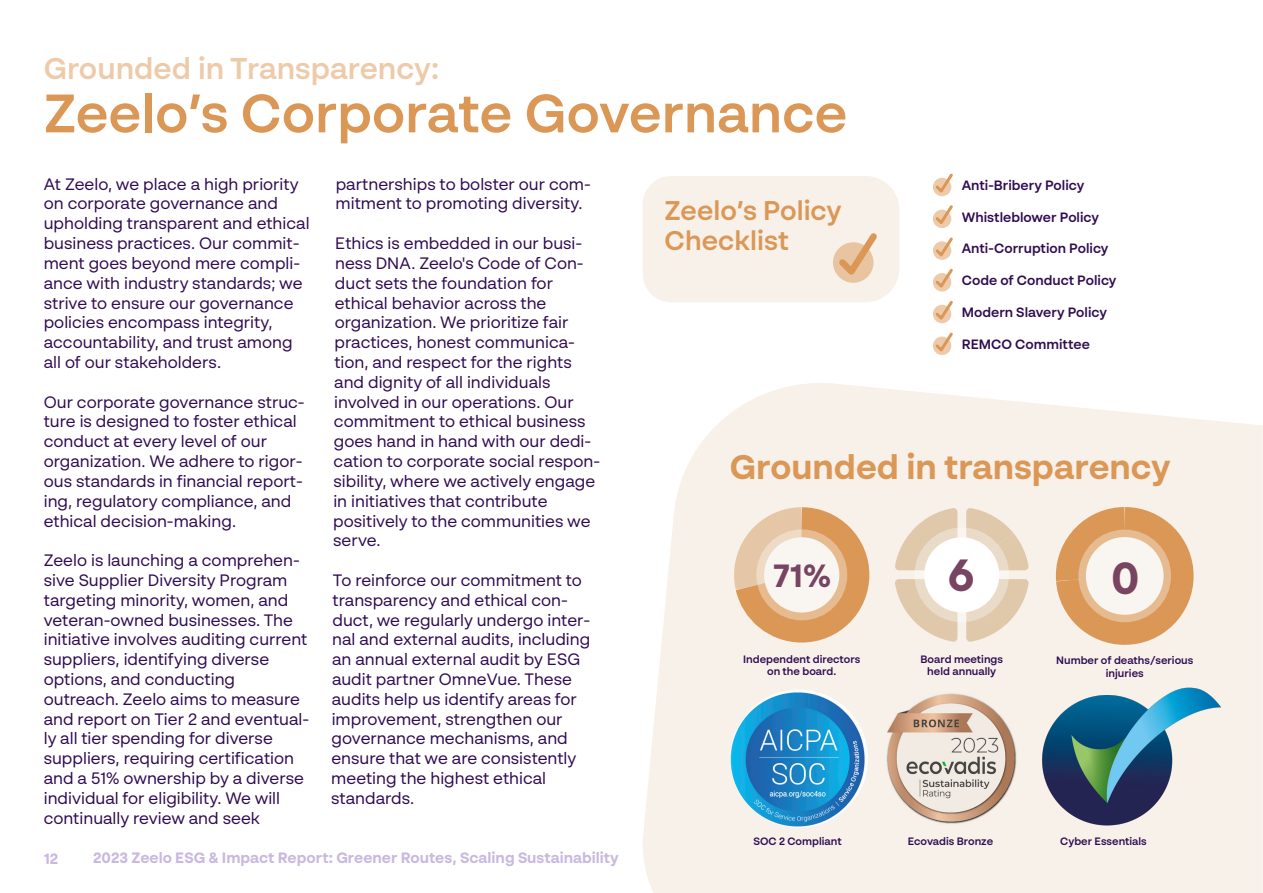
<style>
.page{position:relative;width:1263px;height:893px;background:#fff}
.page>*{position:absolute;margin:0;border:0;box-sizing:border-box;transform-origin:0 0}
.t1{font:600 54px "BR Sonoma";color:#db9756}
.t2{font:700 45px "BR Sonoma";color:#774462}
.t3{font:700 34.05px "BR Sonoma";color:#db9756}
.t4{font:700 32.1px "BR Sonoma";color:#774462}
.t5{font:600 30px "BR Sonoma";color:rgb(219 151 86/.5)}
.t6{font:600 27px/30px "BR Sonoma";color:#db9756}
.t7{font:16.5px/19.8px "BR Sonoma";color:#2f0b51}
.t8{font:700 15px "BR Sonoma";color:#c9b8df}
.t9{font:600 13.5px "BR Sonoma";color:#2f0b51}
.t10{font:600 10.65px/12.9px "BR Sonoma";color:#2f0b51;text-align:center}
</style>
<div class="page">
<svg style="left:643px;top:383px;width:619px;height:509px;background:#f8f2ec"></svg>
<svg style="left:714px;top:485px;width:170px;height:172px;background:#eed6be"></svg>
<div style="left:766px;top:539px;width:71px;height:71px;background:#f9f5f1;border-radius:50%"></div>
<div style="left:756px;top:529px;width:91px;height:91px;border:20px solid #fff;border-radius:50%"></div>
<svg style="left:933px;top:173px;width:20px;height:23px"></svg>
<svg style="left:933px;top:205px;width:20px;height:22px"></svg>
<svg style="left:933px;top:237px;width:20px;height:22px"></svg>
<svg style="left:933px;top:268px;width:20px;height:23px"></svg>
<svg style="left:933px;top:301px;width:20px;height:22px"></svg>
<svg style="left:933px;top:332px;width:20px;height:23px"></svg>
<svg style="left:966px;top:507px;width:63px;height:63px;background:#e9d8c4"></svg>
<svg style="left:966px;top:579px;width:63px;height:63px;background:#e8d8c3"></svg>
<svg style="left:894px;top:507px;width:63px;height:63px;background:#e9d9c5"></svg>
<svg style="left:894px;top:579px;width:63px;height:63px;background:#e9d8c4"></svg>
<div style="left:914px;top:527px;width:95px;height:95px;border:20px solid #fff;border-radius:50%"></div>
<div style="left:924px;top:537px;width:75px;height:75px;background:#fff;border-radius:50%"></div>
<img style="left:881px;top:692px;width:146px;height:132px">
<img style="left:730px;top:689px;width:138px;height:138px;border-radius:69px">
<img style="left:1027px;top:674px;width:197px;height:159px">
<svg style="left:1038px;top:492px;width:170px;height:167px;background:#eccfb2"></svg>
<div style="left:1088px;top:539px;width:73px;height:73px;background:#f9f5f1;border-radius:50%"></div>
<div style="left:1078px;top:529px;width:93px;height:93px;border:20px solid #fff;border-radius:50%"></div>
<svg style="left:643px;top:176px;width:256px;height:126px;background:#f6eee6"></svg>
<h3 class="t5" style="left:44px;top:50px;width:397px">Grounded in Transparency:</h3>
<h1 class="t1" style="left:44px;top:80px;width:805px">Zeelo’s Corporate Governance</h1>
<p class="t7" style="left:44px;top:173px;width:267px">At Zeelo, we place a high priority on corporate governance and upholding transparent and ethical business practices. Our commit&shy;ment goes beyond mere compli&shy;ance with industry standards; we strive to ensure our governance policies encompass integrity, accountability, and trust among all of our stakeholders.</p>
<p class="t7" style="left:44px;top:391px;width:262px">Our corporate governance struc&shy;ture is designed to foster ethical conduct at every level of our organization. We adhere to rigor&shy;ous standards in financial report&shy;ing, regulatory compliance, and ethical decision-making.</p>
<p class="t7" style="left:44px;top:550px;width:267px">Zeelo is launching a comprehen&shy;sive Supplier Diversity Program targeting minority, women, and veteran-owned businesses. The initiative involves auditing current suppliers, identifying diverse options, and conducting outreach. Zeelo aims to measure and report on Tier 2 and eventual&shy;ly all tier spending for diverse suppliers, requiring certification and a 51% ownership by a diverse individual for eligibility. We will continually review and seek</p>
<p class="t7" style="left:335px;top:173px;width:257px">partnerships to bolster our com&shy;mitment to promoting diversity.</p>
<p class="t7" style="left:333px;top:233px;width:269px">Ethics is embedded in our busi&shy;ness DNA. Zeelo's Code of Con&shy;duct sets the foundation for ethical behavior across the organization. We prioritize fair practices, honest communica&shy;tion, and respect for the rights and dignity of all individuals involved in our operations. Our commitment to ethical business goes hand in hand with our dedi&shy;cation to corporate social respon&shy;sibility, where we actively engage in initiatives that contribute positively to the communities we serve.</p>
<p class="t7" style="left:331px;top:569px;width:261px">To reinforce our commitment to transparency and ethical con&shy;duct, we regularly undergo inter&shy;nal and external audits, including an annual external audit by ESG audit partner OmneVue. These audits help us identify areas for improvement, strengthen our governance mechanisms, and ensure that we are consistently meeting the highest ethical standards.</p>
<p class="t9" style="left:961px;top:177px;width:124px">Anti-Bribery Policy</p>
<p class="t9" style="left:961px;top:209px;width:139px">Whistleblower Policy</p>
<p class="t9" style="left:961px;top:240px;width:148px">Anti-Corruption Policy</p>
<p class="t9" style="left:961px;top:272px;width:156px">Code of Conduct Policy</p>
<h3 class="t6" style="left:664px;top:195px;width:178px">Zeelo’s Policy<br>Checklist</h3>
<p class="t9" style="left:961px;top:304px;width:147px">Modern Slavery Policy</p>
<p class="t9" style="left:961px;top:336px;width:130px">REMCO Committee</p>
<h3 class="t3" style="left:730px;top:446px;width:442px">Grounded in transparency</h3>
<h2 class="t2" style="left:948px;top:546px;width:28px">6</h2>
<h2 class="t2" style="left:1111px;top:549px;width:30px">0</h2>
<h3 class="t4" style="left:773px;top:555px;width:59px">71%</h3>
<p class="t10" style="left:743px;top:652px;width:119px">Independent directors on the board.</p>
<p class="t10" style="left:920px;top:652px;width:84px">Board meetings held annually</p>
<p class="t10" style="left:1056px;top:653px;width:138px">Number of deaths/serious injuries</p>
<p class="t8" style="left:44px;top:848px;width:16px">12</p>
<p class="t8" style="left:93px;top:848px;width:527px">2023 Zeelo ESG &amp; Impact Report: Greener Routes, Scaling Sustainability</p>
<p class="t10" style="left:753px;top:834px;width:90px">SOC 2 Compliant</p>
<p class="t10" style="left:907px;top:834px;width:87px">Ecovadis Bronze</p>
<p class="t10" style="left:1060px;top:834px;width:88px">Cyber Essentials</p>
</div>
